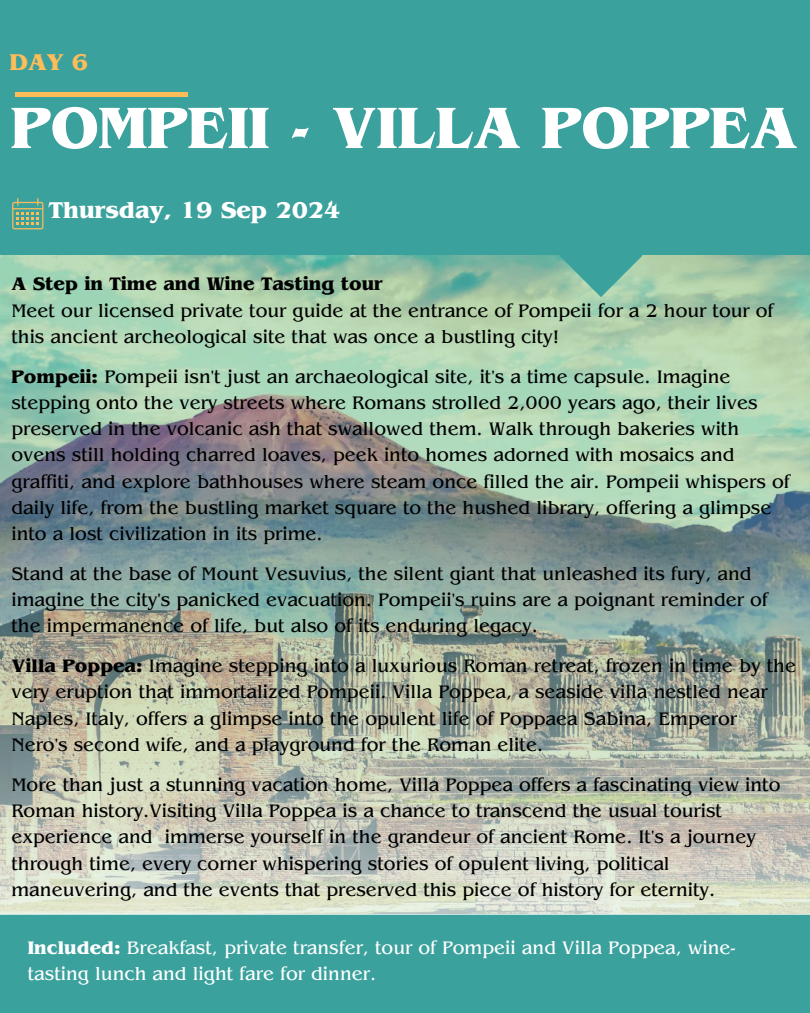
<style>
.page{position:relative;width:810px;height:1013px;background:#fff}
.page>*{position:absolute;margin:0;border:0;box-sizing:border-box;transform-origin:0 0}
.t1{font:700 61px "Benguiat Pro ITC";color:#fff}
.t2{font:700 24px "Benguiat Pro ITC";color:#fff}
.t3{font:700 24px "Benguiat Pro ITC";color:#ffbd59}
.t4{font:19px/26.2px "Benguiat Pro ITC";color:#000}
.t5{font:19px/26.2px "Benguiat Pro ITC";color:#fff}
.t6{font:700 19px "Benguiat Pro ITC";color:#000}
.s1{font-weight:700}
</style>
<div class="page">
<div style="left:0;top:0;width:810px;height:1012px;background:#3ba19d"></div>
<svg style="left:12px;top:198px;width:31px;height:31px"></svg>
<hr style="left:15px;top:92px;width:173px;height:4px;background:#ffbd59">
<img style="left:0;top:256px;width:810px;height:61px">
<img style="left:0;top:317px;width:810px;height:597px">
<svg style="left:559px;top:255px;width:83px;height:42px"></svg>
<p class="t3" style="left:10px;top:54px;width:80px">DAY 6</p>
<h1 class="t1" style="left:11px;top:106px;width:788px">POMPEII - VILLA POPPEA</h1>
<p class="t2" style="left:49px;top:201px;width:293px">Thursday, 19 Sep 2024</p>
<p class="t6" style="left:11px;top:277px;width:373px">A Step in Time and Wine Tasting tour</p>
<p class="t4" style="left:11px;top:300px;width:764px">Meet our licensed private tour guide at the entrance of Pompeii for a 2 hour tour of this ancient archeological site that was once a bustling city!</p>
<p class="t4" style="left:11px;top:366px;width:780px"><span class="s1">Pompeii:</span> Pompeii isn't just an archaeological site, it's a time capsule. Imagine stepping onto the very streets where Romans strolled 2,000 years ago, their lives preserved in the volcanic ash that swallowed them. Walk through bakeries with ovens still holding charred loaves, peek into homes adorned with mosaics and graffiti, and explore bathhouses where steam once filled the air. Pompeii whispers of daily life, from the bustling market square to the hushed library, offering a glimpse into a lost civilization in its prime.</p>
<p class="t4" style="left:11px;top:563px;width:758px">Stand at the base of Mount Vesuvius, the silent giant that unleashed its fury, and imagine the city's panicked evacuation. Pompeii's ruins are a poignant reminder of the impermanence of life, but also of its enduring legacy.</p>
<p class="t4" style="left:11px;top:655px;width:786px"><span class="s1">Villa Poppea:</span> Imagine stepping into a luxurious Roman retreat, frozen in time by the very eruption that immortalized Pompeii. Villa Poppea, a seaside villa nestled near Naples, Italy, offers a glimpse into the opulent life of Poppaea Sabina, Emperor Nero's second wife, and a playground for the Roman elite.</p>
<p class="t4" style="left:11px;top:774px;width:771px">More than just a stunning vacation home, Villa Poppea offers a fascinating view into Roman history.Visiting Villa Poppea is a chance to transcend the usual tourist experience and immerse yourself in the grandeur of ancient Rome. It's a journey through time, every corner whispering stories of opulent living, political maneuvering, and the events that preserved this piece of history for eternity.</p>
<p class="t5" style="left:28px;top:937px;width:709px"><span class="s1">Included:</span> Breakfast, private transfer, tour of Pompeii and Villa Poppea, wine&shy;tasting lunch and light fare for dinner.</p>
</div>
